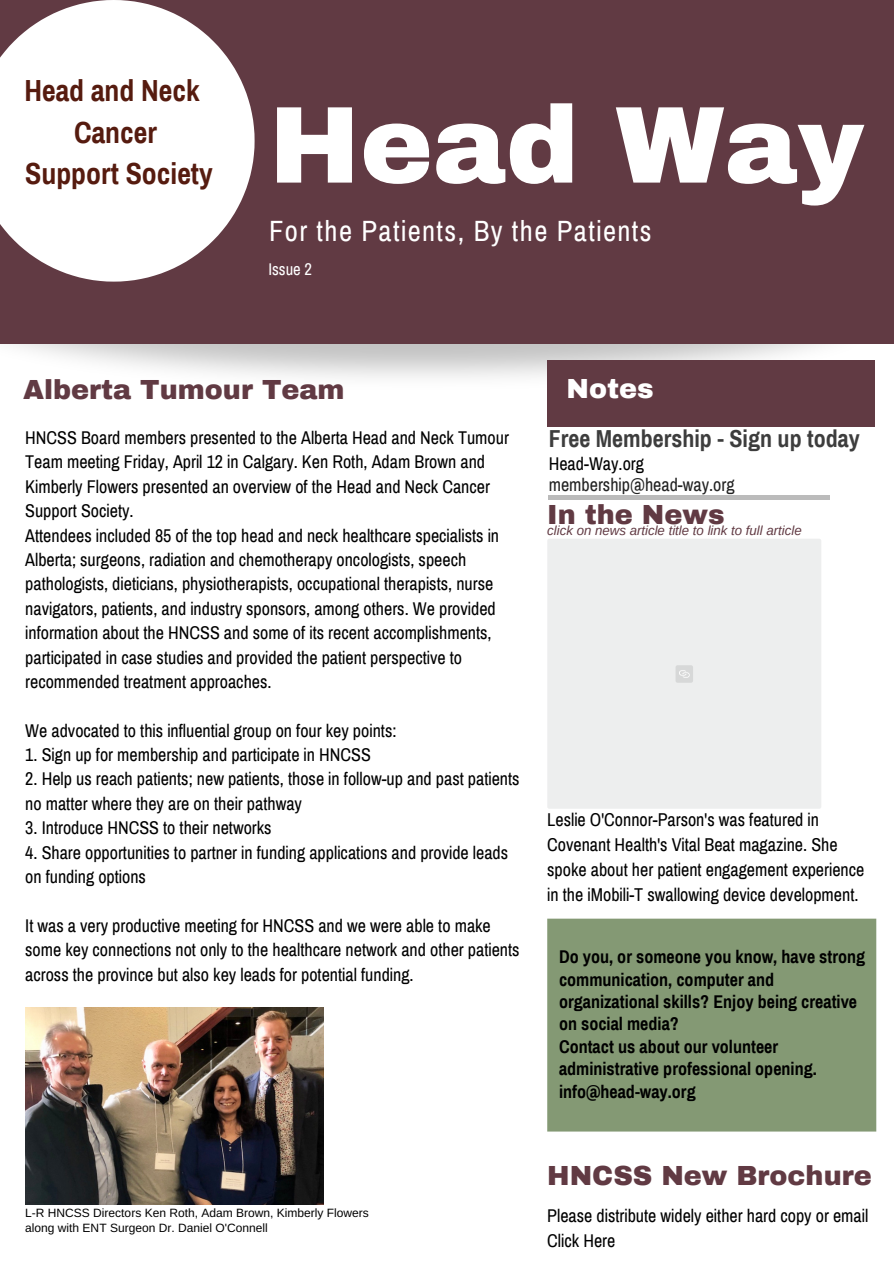
<style>
.page{position:relative;width:894px;height:1264px;background:#fff}
.page>*{position:absolute;margin:0;border:0;box-sizing:border-box;transform-origin:0 0}
.t1{font:900 109.35px "Archivo";color:#fff}
.t2{font:700 29.85px/41.7px "Archivo Narrow";color:#561b0f;text-align:center}
.t3{font:28.65px "Archivo Narrow";letter-spacing:.05em;color:#fff}
.t4{font:900 27px "Archivo";color:#613a43}
.t5{font:900 27px "Archivo";color:#fff}
.t6{font:700 24px "Archivo Narrow";color:#3d3d3d}
.t7{font:18.15px/25.2px "Archivo Narrow";color:#000}
.t8{font:18px/24.3px "Archivo Narrow";color:#000}
.t9{font:700 18px/22.4px "Archivo Narrow";color:#000}
.t10{font:18px "Archivo Narrow";color:#222}
.t11{font:16.5px "Archivo Narrow";color:#fff}
.t12{font:italic 13.2px "Arimo";color:#613a43}
.t13{font:12px/15.8px "Arimo";color:#000}
</style>
<div class="page">
<div style="left:547px;top:918px;width:329px;height:213px;background:#849974"></div>
<img style="left:12px;top:344px;width:863px;height:83px">
<div style="left:0;top:0;width:893px;height:344px;background:#613a43"></div>
<img style="left:25px;top:1007px;width:299px;height:197px">
<svg style="left:0;top:0;width:254px;height:281px;fill:#fff"></svg>
<div style="left:547px;top:539px;width:274px;height:269px;background:#edeeee"></div>
<svg style="left:675px;top:665px;width:17px;height:17px"></svg>
<hr style="left:547px;top:496px;width:282px;height:3px;background:#3d3d3d">
<div style="left:547px;top:360px;width:327px;height:67px;background:#613a43"></div>
<h2 class="t2" style="left:24px;top:70px;width:190px">Head and Neck<br>Cancer<br>Support Society</h2>
<h1 class="t1" style="left:269px;top:86px;width:596px">Head Way</h1>
<h3 class="t3" style="left:269px;top:215px;width:384px">For the Patients, By the Patients</h3>
<p class="t11" style="left:268px;top:261px;width:45px">Issue 2</p>
<h3 class="t4" style="left:23px;top:375px;width:323px">Alberta Tumour Team</h3>
<p class="t8" style="left:25px;top:426px;width:485px">HNCSS Board members presented to the Alberta Head and Neck Tumour Team meeting Friday, April 12 in Calgary. Ken Roth, Adam Brown and Kimberly Flowers presented an overview of the Head and Neck Cancer Support Society.<br>Attendees included 85 of the top head and neck healthcare specialists in Alberta; surgeons, radiation and chemotherapy oncologists, speech pathologists, dieticians, physiotherapists, occupational therapists, nurse navigators, patients, and industry sponsors, among others. We provided information about the HNCSS and some of its recent accomplishments, participated in case studies and provided the patient perspective to recommended treatment approaches.</p>
<p class="t8" style="left:25px;top:718px;width:372px">We advocated to this influential group on four key points:</p>
<p class="t8" style="left:25px;top:743px;width:347px">1. Sign up for membership and participate in HNCSS</p>
<p class="t8" style="left:25px;top:767px;width:496px">2. Help us reach patients; new patients, those in follow-up and past patients no matter where they are on their pathway</p>
<p class="t8" style="left:25px;top:816px;width:248px">3. Introduce HNCSS to their networks</p>
<p class="t8" style="left:25px;top:840px;width:484px">4. Share opportunities to partner in funding applications and provide leads on funding options</p>
<p class="t8" style="left:25px;top:913px;width:496px">It was a very productive meeting for HNCSS and we were able to make some key connections not only to the healthcare network and other patients across the province but also key leads for potential funding.</p>
<p class="t13" style="left:25px;top:1204px;width:345px">L-R HNCSS Directors Ken Roth, Adam Brown, Kimberly Flowers along with ENT Surgeon Dr. Daniel O'Connell</p>
<h3 class="t5" style="left:566px;top:374px;width:89px">Notes</h3>
<h3 class="t6" style="left:548px;top:426px;width:312px">Free Membership - Sign up today</h3>
<p class="t10" style="left:548px;top:475px;width:187px">membership@head-way.org</p>
<p class="t8" style="left:548px;top:451px;width:97px">Head-Way.org</p>
<h3 class="t4" style="left:547px;top:500px;width:179px">In the News</h3>
<p class="t12" style="left:547px;top:523px;width:256px">click on news article title to link to full article</p>
<p class="t7" style="left:547px;top:807px;width:318px">Leslie O'Connor-Parson's was featured in Covenant Health's Vital Beat magazine. She spoke about her patient engagement experience in the iMobili-T swallowing device development.</p>
<p class="t9" style="left:559px;top:945px;width:308px">Do you, or someone you know, have strong communication, computer and organizational skills? Enjoy being creative on social media?<br>Contact us about our volunteer administrative professional opening. info@head-way.org</p>
<h3 class="t4" style="left:547px;top:1160px;width:326px">HNCSS New Brochure</h3>
<p class="t8" style="left:547px;top:1203px;width:322px;line-height:24.9px">Please distribute widely either hard copy or email<br>Click Here</p>
</div>
